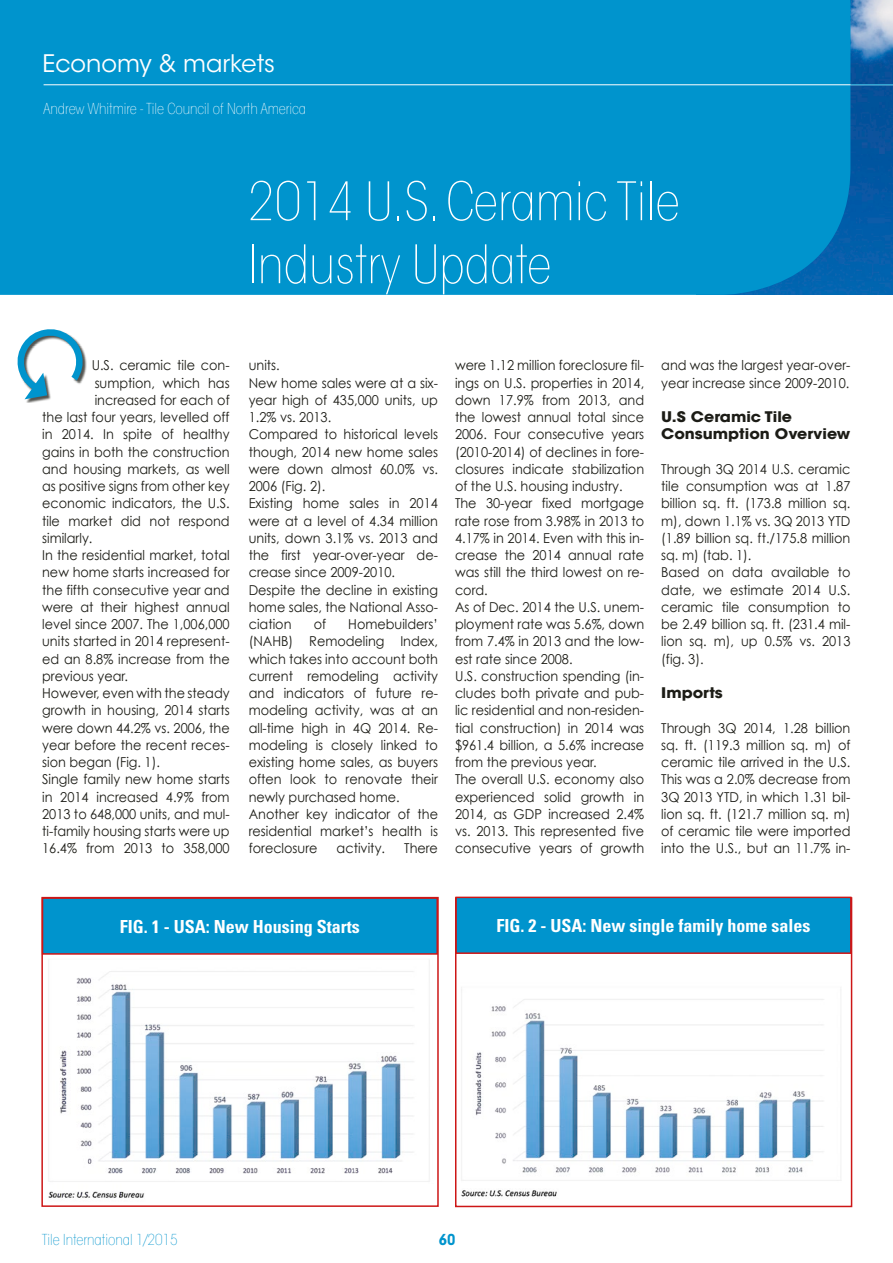
<style>
.page{position:relative;width:893px;height:1263px;background:#fff}
.page>*{position:absolute;margin:0;border:0;box-sizing:border-box;transform-origin:0 0}
.t1{font:200 condensed 52.5px/63px "ITC Avant Garde Std";color:#fff}
.t2{font:24px "ITC Avant Garde Std";color:#fff}
.t3{font:700 condensed 18px "Univers LT Std";color:#fff}
.t4{font:200 condensed 15px "ITC Avant Garde Std";color:#fff}
.t5{font:200 condensed 15px "ITC Avant Garde Std";color:#0094cd}
.t6{font:700 condensed 15px "ITC Avant Garde Std";color:#0094cd}
.t7{font:700 14.55px/17.2px "ITC Avant Garde Std";color:#1c1c16;scale:1.09 1}
.t8{font:13.65px/17.2px "Century Gothic";color:#1c1c16;scale:.94 1}
</style>
<div class="page">
<img style="left:850px;top:0;width:43px;height:295px">
<div style="left:0;top:0;width:850px;height:295px;background:#0094cd"></div>
<hr style="left:44px;top:84px;width:849px;height:1px;background:#fff">
<hr style="left:850px;top:84px;width:43px;height:1px;background:#0094cd">
<div style="left:18px;top:329px;width:69px;height:74px;background:#1c1c16;opacity:.75"></div>
<img style="left:48px;top:960px;width:382px;height:238px">
<div style="left:41px;top:897px;width:398px;height:310px;border:2px solid #cd1616"></div>
<div style="left:43px;top:898px;width:394px;height:56px;background:#0094cd"></div>
<div style="left:42px;top:897px;width:396px;height:58px;border:2px solid #cd1616"></div>
<img style="left:461px;top:987px;width:380px;height:210px">
<div style="left:455px;top:897px;width:397px;height:310px;border:2px solid #cd1616"></div>
<div style="left:456px;top:897px;width:395px;height:56px;background:#0094cd"></div>
<div style="left:455px;top:897px;width:396px;height:57px;border:2px solid #cd1616"></div>
<svg style="left:18px;top:329px;width:69px;height:71px"></svg>
<h2 class="t2" style="left:43px;top:49px;width:234px">Economy &amp; markets</h2>
<p class="t4" style="left:44px;top:100px;width:264px">Andrew Whitmire - Tile Council of North America</p>
<h1 class="t1" style="left:249px;top:171px;width:433px">2014 U.S. Ceramic Tile<br>Industry Update</h1>
<p class="t8" style="left:92px;top:356px;width:148px">U.S. ceramic tile con-</p>
<p class="t8" style="left:95px;top:374px;width:145px">sumption, which has</p>
<p class="t8" style="left:95px;top:391px;width:145px">increased for each of</p>
<p class="t8" style="left:42px;top:408px;width:201px">the last four years, levelled off</p>
<p class="t8" style="left:42px;top:425px;width:201px">in 2014. In spite of healthy</p>
<p class="t8" style="left:42px;top:443px;width:201px">gains in both the construction</p>
<p class="t8" style="left:42px;top:460px;width:201px">and housing markets, as well</p>
<p class="t8" style="left:42px;top:477px;width:201px">as positive signs from other key</p>
<p class="t8" style="left:42px;top:495px;width:201px">economic indicators, the U.S.</p>
<p class="t8" style="left:42px;top:512px;width:201px">tile market did not respond</p>
<p class="t8" style="left:42px;top:529px;width:55px">similarly.</p>
<p class="t8" style="left:42px;top:546px;width:201px">In the residential market, total</p>
<p class="t8" style="left:42px;top:564px;width:201px">new home starts increased for</p>
<p class="t8" style="left:42px;top:581px;width:201px">the fifth consecutive year and</p>
<p class="t8" style="left:42px;top:598px;width:201px">were at their highest annual</p>
<p class="t8" style="left:42px;top:615px;width:201px">level since 2007. The 1,006,000</p>
<p class="t8" style="left:42px;top:633px;width:201px">units started in 2014 represent-</p>
<p class="t8" style="left:42px;top:650px;width:201px">ed an 8.8% increase from the</p>
<p class="t8" style="left:42px;top:667px;width:93px">previous year.</p>
<p class="t8" style="left:42px;top:684px;width:201px">However, even with the steady</p>
<p class="t8" style="left:42px;top:701px;width:201px">growth in housing, 2014 starts</p>
<p class="t8" style="left:42px;top:719px;width:201px">were down 44.2% vs. 2006, the</p>
<p class="t8" style="left:42px;top:736px;width:201px">year before the recent reces-</p>
<p class="t8" style="left:42px;top:753px;width:127px">sion began (Fig. 1).</p>
<p class="t8" style="left:42px;top:771px;width:201px">Single family new home starts</p>
<p class="t8" style="left:42px;top:788px;width:201px">in 2014 increased 4.9% from</p>
<p class="t8" style="left:42px;top:805px;width:201px">2013 to 648,000 units, and mul-</p>
<p class="t8" style="left:42px;top:822px;width:201px">ti-family housing starts were up</p>
<p class="t8" style="left:42px;top:839px;width:201px">16.4% from 2013 to 358,000</p>
<p class="t8" style="left:249px;top:356px;width:203px">units.<br>New home sales were at a six&shy;year high of 435,000 units, up<br>1.2% vs. 2013.<br>Compared to historical levels though, 2014 new home sales were down almost 60.0% vs.<br>2006 (Fig. 2).<br>Existing home sales in 2014 were at a level of 4.34 million units, down 3.1% vs. 2013 and the first year-over-year de&shy;crease since 2009-2010.<br>Despite the decline in existing home sales, the National Asso&shy;ciation</p>
<p class="t8" style="left:249px;top:615px;width:203px;text-indent:100px">Homebuilders’ (NAHB) Remodeling Index, which takes into account both current remodeling activity and indicators of future re&shy;modeling activity, was at an all-time high in 4Q 2014. Re&shy;modeling is closely linked to existing home sales, as buyers often look to renovate their newly purchased home.<br>Another key indicator of the residential market’s health is foreclosure</p>
<p class="t8" style="left:314px;top:615px;width:15px">of</p>
<p class="t8" style="left:337px;top:840px;width:53px">activity.</p>
<p class="t8" style="left:404px;top:840px;width:37px">There</p>
<p class="t8" style="left:455px;top:357px;width:203px">were 1.12 million foreclosure fil&shy;ings on U.S. properties in 2014, down 17.9% from 2013, and the lowest annual total since<br>2006. Four consecutive years (2010-2014) of declines in fore&shy;closures indicate stabilization of the U.S. housing industry.<br>The 30-year fixed mortgage rate rose from 3.98% in 2013 to<br>4.17% in 2014. Even with this in&shy;crease the 2014 annual rate was still the third lowest on re&shy;cord.<br>As of Dec. 2014 the U.S. unem&shy;ployment rate was 5.6%, down from 7.4% in 2013 and the low&shy;est rate since 2008.<br>U.S. construction spending (in&shy;cludes both private and pub&shy;lic residential and non-residen&shy;tial construction) in 2014 was $961.4 billion, a 5.6% increase from the previous year.<br>The overall U.S. economy also experienced solid growth in<br>2014, as GDP increased 2.4% vs. 2013. This represented five consecutive years of growth</p>
<p class="t8" style="left:661px;top:357px;width:203px">and was the largest year-over&shy;year increase since 2009-2010.</p>
<p class="t7" style="left:661px;top:408px;width:175px">U.S Ceramic Tile<br>Consumption Overview</p>
<p class="t8" style="left:661px;top:460px;width:203px">Through 3Q 2014 U.S. ceramic tile consumption was at 1.87 billion sq. ft. (173.8 million sq. m), down 1.1% vs. 3Q 2013 YTD (1.89 billion sq. ft./175.8 million sq. m) (tab. 1).<br>Based on data available to date, we estimate 2014 U.S. ceramic tile consumption to be 2.49 billion sq. ft. (231.4 mil&shy;lion sq. m), up 0.5% vs. 2013 (fig. 3).</p>
<p class="t7" style="left:661px;top:684px;width:58px">Imports</p>
<p class="t8" style="left:661px;top:719px;width:203px;text-align:justify">Through 3Q 2014, 1.28 billion sq. ft. (119.3 million sq. m) of ceramic tile arrived in the U.S.<br>This was a 2.0% decrease from 3Q 2013 YTD, in which 1.31 bil&shy;lion sq. ft. (121.7 million sq. m) of ceramic tile were imported into the U.S., but an 11.7% in-</p>
<h3 class="t3" style="left:120px;top:915px;width:241px">FIG. 1 - USA: New Housing Starts</h3>
<h3 class="t3" style="left:496px;top:914px;width:315px">FIG. 2 - USA: New single family home sales</h3>
<p class="t5" style="left:42px;top:1231px;width:137px">Tile International 1/2015</p>
<p class="t6" style="left:439px;top:1230px;width:18px">60</p>
</div>
